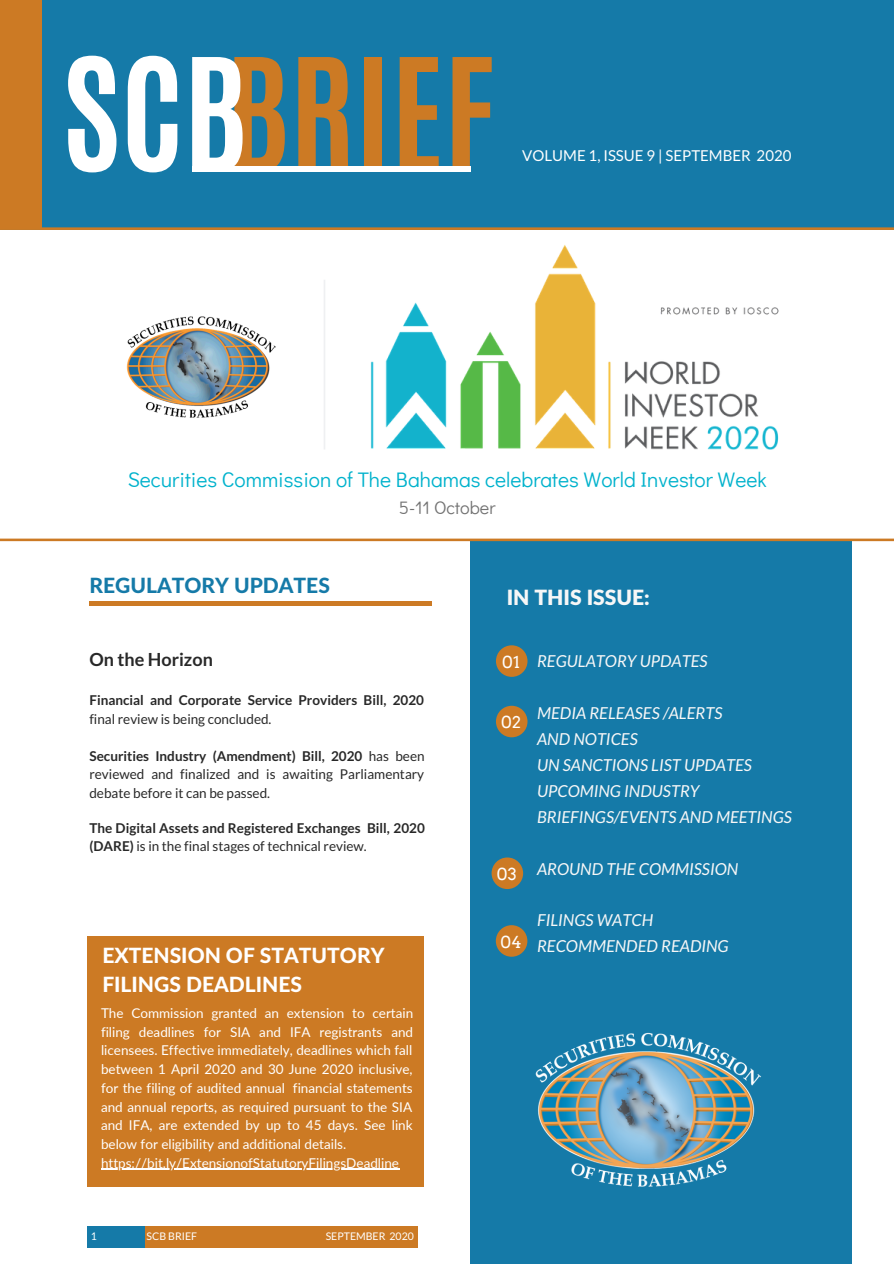
<style>
.page{position:relative;width:894px;height:1264px;background:#fff}
.page>*{position:absolute;margin:0;border:0;box-sizing:border-box;transform-origin:0 0}
.t1{font:700 132.75px "Antonio";color:#cc7a24}
.t2{font:21px "Didact Gothic";color:#00b2cc}
.t3{font:800 21px/29.1px "Lato Latin";color:#fff}
.t4{font:800 21px "Lato Latin";color:#157aa8}
.t5{font:900 21px "Lato Latin";color:#f7f7f7}
.t6{font:700 18px "Lato";color:#282828}
.t7{font:18px "Didact Gothic";color:#737373}
.t8{font:italic 16.5px/26px "Lato";color:#f7f7f7}
.t9{font:16.5px "Arvo";color:#fff}
.t10{font:15px "Lato";color:#fff}
.t11{font:13.5px/18.8px "Lato";color:#fff}
.t12{font:13.5px/18.6px "Lato";color:#282828;text-align:justify}
.t13{font:700 13.5px/18.6px "Lato";color:#282828}
.t14{font:10.5px "Lato";color:#fff}
.s1{color:#fff}
.s2{font-weight:700}
.s3{font-weight:400}
</style>
<div class="page">
<div style="left:0;top:0;width:893px;height:229px;background:#157aa8"></div>
<svg style="left:0;top:227px;width:893px;height:3px;background:#b17a36"></svg>
<div style="left:0;top:0;width:42px;height:229px;background:#cc7a24"></div>
<div style="left:89px;top:601px;width:343px;height:5px;background:#cc7a24"></div>
<div style="left:470px;top:540px;width:381px;height:723px;background:#157aa8"></div>
<img style="left:535px;top:1032px;width:227px;height:155px">
<div style="left:87px;top:1226px;width:93px;height:22px;background:#157aa8"></div>
<div style="left:145px;top:1226px;width:273px;height:22px;background:#cc7a24"></div>
<div style="left:496px;top:645px;width:31px;height:32px;background:#cc7a24;border-radius:50%"></div>
<div style="left:496px;top:705px;width:31px;height:32px;background:#cc7a24;border-radius:50%"></div>
<div style="left:491px;top:857px;width:32px;height:32px;background:#cc7a24;border-radius:50%"></div>
<div style="left:192px;top:166px;width:278px;height:5px;background:#fff"></div>
<div style="left:87px;top:936px;width:337px;height:250px;background:#cc7a24"></div>
<img style="left:126px;top:316px;width:150px;height:102px">
<svg style="left:324px;top:280px;width:1px;height:169px"></svg>
<img style="left:370px;top:245px;width:409px;height:204px">
<hr style="left:101px;top:1168px;width:298px;height:1px;background:#fff">
<svg style="left:0;top:538px;width:893px;height:10px"></svg>
<div style="left:495px;top:925px;width:32px;height:31px;background:#cc7a24;border-radius:50%"></div>
<h1 class="t1" style="left:62px;top:19px;width:435px"><span class="s1">SCB</span>BRIEF</h1>
<p class="t10" style="left:522px;top:147px;width:270px">VOLUME 1, ISSUE 9 | SEPTEMBER 2020</p>
<h2 class="t2" style="left:128px;top:465px;width:640px">Securities Commission of The Bahamas celebrates World Investor Week</h2>
<h3 class="t7" style="left:399px;top:495px;width:98px">5-11 October</h3>
<h2 class="t4" style="left:89px;top:576px;width:242px">REGULATORY UPDATES</h2>
<h3 class="t6" style="left:89px;top:648px;width:125px">On the Horizon</h3>
<p class="t13" style="left:89px;top:690px;width:336px">Financial and Corporate Service Providers Bill, 2020</p>
<p class="t12" style="left:89px;top:709px;width:183px">final review is being concluded.</p>
<p class="t12" style="left:89px;top:746px;width:336px"><span class="s2">Securities Industry (Amendment) Bill, 2020</span> has been reviewed and finalized and is awaiting Parliamentary debate before it can be passed.</p>
<p class="t13" style="left:89px;top:818px;width:337px">The Digital Assets and Registered Exchanges Bill, 2020 (DARE) <span class="s3">is in the final stages of technical review.</span></p>
<h2 class="t3" style="left:102px;top:942px;width:283px">EXTENSION OF STATUTORY<br>FILINGS DEADLINES</h2>
<p class="t11" style="left:101px;top:1003px;width:313px">The Commission granted an extension to certain filing deadlines for SIA and IFA registrants and licensees. Effective immediately, deadlines which fall between 1 April 2020 and 30 June 2020 inclusive, for the filing of audited annual financial statements and annual reports, as required pursuant to the SIA and IFA, are extended by up to 45 days. See link below for eligibility and additional details. https://bit.ly/ExtensionofStatutoryFilingsDeadline</p>
<p class="t14" style="left:91px;top:1229px;width:8px">1</p>
<p class="t14" style="left:147px;top:1229px;width:52px">SCB BRIEF</p>
<p class="t14" style="left:325px;top:1229px;width:90px">SEPTEMBER 2020</p>
<h2 class="t5" style="left:506px;top:588px;width:144px">IN THIS ISSUE:</h2>
<p class="t9" style="left:502px;top:652px;width:19px">01</p>
<p class="t9" style="left:501px;top:712px;width:21px">02</p>
<p class="t9" style="left:497px;top:864px;width:21px">03</p>
<p class="t9" style="left:500px;top:931px;width:22px">04</p>
<p class="t8" style="left:537px;top:648px;width:172px">REGULATORY UPDATES</p>
<p class="t8" style="left:537px;top:699px;width:256px">MEDIA RELEASES /ALERTS<br>AND NOTICES<br>UN SANCTIONS LIST UPDATES<br>UPCOMING INDUSTRY<br>BRIEFINGS/EVENTS AND MEETINGS</p>
<p class="t8" style="left:537px;top:855px;width:202px">AROUND THE COMMISSION</p>
<p class="t8" style="left:537px;top:907px;width:193px">FILINGS WATCH<br>RECOMMENDED READING</p>
</div>
